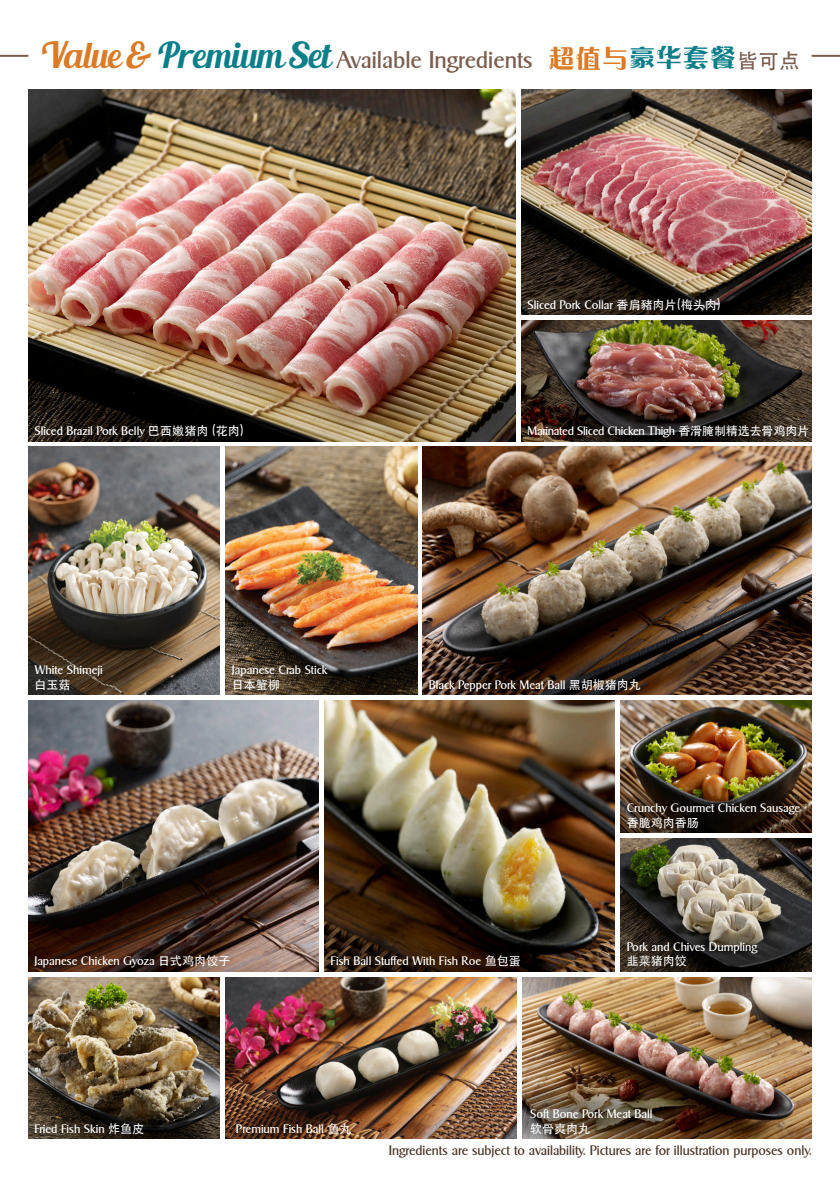
<style>
.page{position:relative;width:840px;height:1191px;background:#fff}
.page>*{position:absolute;margin:0;border:0;box-sizing:border-box;transform-origin:0 0}
.t1{font:23.6px "Bruce Becker";color:#795d4e}
.t2{font:13.4px "Bruce Becker";color:#4b3425}
.t3{font:12px "Bruce Becker";color:#fff}
.t4{font:12px "Bruce Becker";letter-spacing:-.02em;color:#fff}
.t5{font:500 12px "ST Heiti SC";color:#fff}
.s1{font-family:"Blenda Script";font-size:35.8px;color:#dd7a26}
.s2{font-family:"Blenda Script";font-size:35.8px;color:#0b7f89}
.s3{font-family:"FZCHYJW GB1 0";font-size:26.8px;color:#dd7a26}
.s4{font-family:"FZCHYJW GB1 0";font-size:26.8px;color:#0b7f89}
.s5{font-family:"ST Heiti SC";font-weight:500;font-size:20.6px}
.s6{font-family:"ST Heiti SC";font-weight:500}
</style>
<div class="page">
<img style="left:28px;top:90px;width:487px;height:351px">
<img style="left:521px;top:90px;width:290px;height:225px">
<img style="left:521px;top:320px;width:290px;height:121px">
<img style="left:28px;top:447px;width:192px;height:247px">
<img style="left:225px;top:447px;width:192px;height:247px">
<img style="left:422px;top:447px;width:389px;height:247px">
<img style="left:324px;top:700px;width:290px;height:271px">
<img style="left:620px;top:700px;width:191px;height:133px">
<img style="left:620px;top:839px;width:191px;height:132px">
<img style="left:522px;top:977px;width:289px;height:161px">
<img style="left:226px;top:977px;width:290px;height:161px">
<img style="left:28px;top:977px;width:192px;height:161px">
<img style="left:28px;top:700px;width:290px;height:271px">
<hr style="left:811px;top:55px;width:28px;height:2px;background:#795d4e">
<hr style="left:0;top:55px;width:28px;height:2px;background:#795d4e">
<p class="t1" style="left:40px;top:46px;width:760px"><span class="s1">Value &amp;</span> <span class="s2">Premium Set</span> Available Ingredients <span class="s3">超值与</span><span class="s4">豪华套餐</span><span class="s5">皆可点</span></p>
<p class="t3" style="left:527px;top:297px;width:195px">Sliced Pork Collar <span class="s6">⾹肩豬⾁ 片(梅头肉)</span></p>
<p class="t3" style="left:34px;top:424px;width:211px">Sliced Brazil Pork Belly <span class="s6">巴西嫩猪肉 (花肉)</span></p>
<p class="t4" style="left:527px;top:424px;width:283px">Marinated Sliced Chicken Thigh <span class="s6">香滑腌制精选去⾻鸡⾁ 片</span></p>
<p class="t3" style="left:34px;top:663px;width:70px">White Shimeji</p>
<p class="t5" style="left:34px;top:677px;width:37px">白玉菇</p>
<p class="t3" style="left:428px;top:677px;width:213px">Black Pepper Pork Meat Ball <span class="s6">黑胡椒猪肉丸</span></p>
<p class="t3" style="left:232px;top:663px;width:97px">Japanese Crab Stick</p>
<p class="t5" style="left:232px;top:677px;width:49px">日本蟹柳</p>
<p class="t3" style="left:34px;top:954px;width:197px">Japanese Chicken Gyoza <span class="s6">日式鸡肉饺子</span></p>
<p class="t3" style="left:330px;top:954px;width:192px">Fish Ball Stuffed With Fish Roe <span class="s6">鱼包蛋</span></p>
<p class="t3" style="left:626px;top:801px;width:175px">Crunchy Gourmet Chicken Sausage</p>
<p class="t5" style="left:626px;top:816px;width:73px">香脆鸡肉香肠</p>
<p class="t3" style="left:626px;top:939px;width:132px">Pork and Chives Dumpling</p>
<p class="t5" style="left:626px;top:954px;width:61px">韭菜猪肉饺</p>
<p class="t3" style="left:34px;top:1121px;width:111px">Fried Fish Skin <span class="s6">炸鱼皮</span></p>
<p class="t3" style="left:236px;top:1121px;width:117px">Premium Fish Ball <span class="s6">鱼丸</span></p>
<p class="t3" style="left:530px;top:1107px;width:124px">Soft Bone Pork Meat Ball</p>
<p class="t5" style="left:530px;top:1121px;width:61px">软骨爽肉丸</p>
<p class="t2" style="left:388px;top:1142px;width:424px">Ingredients are subject to availability. Pictures are for illustration purposes only.</p>
</div>
